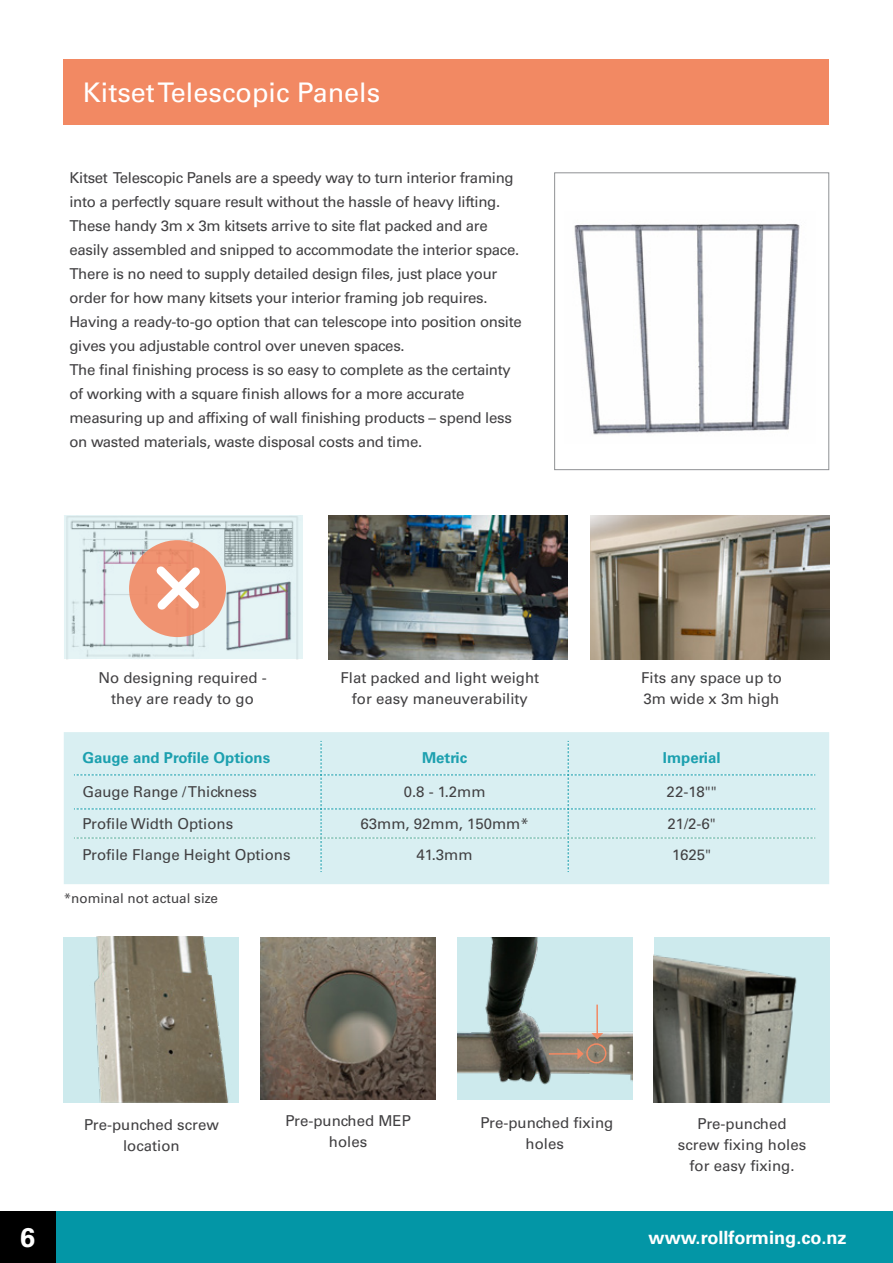
<style>
.page{position:relative;width:893px;height:1263px;background:#fff}
.page>*{position:absolute;margin:0;border:0;box-sizing:border-box;transform-origin:0 0}
.t1{font:27px "Univers LT Std";color:#fff}
.t2{font:700 27px "Univers LT Std";color:#fff}
.t3{font:700 18.3px "Univers LT Std";color:#fff}
.t4{font:15px/24px "Univers LT Std";letter-spacing:-.02em;color:#414042}
.t5{font:15px/21px "Univers LT Std";color:#414042;text-align:center}
.t6{font:700 15px "Univers LT Std";color:#1ca0af}
.t7{font:13.5px "Univers LT Std";color:#414042}
</style>
<div class="page">
<div style="left:0;top:1211px;width:893px;height:52px;background:#0396a6"></div>
<div style="left:0;top:1211px;width:55px;height:52px;background:#000"></div>
<div style="left:64px;top:60px;width:765px;height:65px;background:#f28963"></div>
<img style="left:574px;top:224px;width:226px;height:211px">
<div style="left:554px;top:172px;width:275px;height:298px;border:1px solid #8f9194"></div>
<img style="left:64px;top:515px;width:238px;height:144px">
<img style="left:329px;top:515px;width:238px;height:144px">
<img style="left:591px;top:515px;width:238px;height:144px">
<img style="left:64px;top:936px;width:175px;height:166px">
<img style="left:457px;top:937px;width:175px;height:163px">
<hr style="left:549px;top:1053px;width:29px;height:2px;background:#f28963">
<svg style="left:577px;top:1048px;width:7px;height:12px"></svg>
<hr style="left:596px;top:1004px;width:2px;height:30px;background:#f28963">
<svg style="left:591px;top:1033px;width:12px;height:6px"></svg>
<div style="left:586px;top:1043px;width:20px;height:20px;border:2px solid #f28963;border-radius:50%"></div>
<img style="left:260px;top:937px;width:176px;height:162px">
<div style="left:129px;top:540px;width:97px;height:97px;background:#f09371;border-radius:50%"></div>
<svg style="left:156px;top:562px;width:44px;height:48px"></svg>
<div style="left:64px;top:732px;width:765px;height:152px;background:#d9eff2"></div>
<div style="left:74px;top:741px;width:741px;height:131px;background:#d9eff2"></div>
<img style="left:654px;top:937px;width:175px;height:166px">
<h1 class="t1" style="left:83px;top:76px;width:299px">Kitset Telescopic Panels</h1>
<p class="t4" style="left:69px;top:165px;width:454px">Kitset Telescopic Panels are a speedy way to turn interior framing into a perfectly square result without the hassle of heavy lifting.<br>These handy 3m x 3m kitsets arrive to site flat packed and are easily assembled and snipped to accommodate the interior space.<br>There is no need to supply detailed design files, just place your order for how many kitsets your interior framing job requires.<br>Having a ready-to-go option that can telescope into position onsite gives you adjustable control over uneven spaces.<br>The final finishing process is so easy to complete as the certainty of working with a square finish allows for a more accurate measuring up and affixing of wall finishing products – spend less on wasted materials, waste disposal costs and time.</p>
<p class="t5" style="left:98px;top:667px;width:170px">No designing required - they are ready to go</p>
<p class="t5" style="left:340px;top:668px;width:200px">Flat packed and light weight for easy maneuverability</p>
<p class="t5" style="left:641px;top:668px;width:142px;text-align:left">Fits any space up to<br>3m wide x 3m high</p>
<p class="t6" style="left:82px;top:749px;width:189px">Gauge and Profile Options</p>
<p class="t6" style="left:422px;top:749px;width:47px">Metric</p>
<p class="t6" style="left:663px;top:749px;width:59px">Imperial</p>
<p class="t5" style="left:82px;top:782px;width:176px">Gauge Range / Thickness</p>
<p class="t4" style="left:404px;top:780px;width:83px">0.8 - 1.2mm</p>
<p class="t4" style="left:667px;top:780px;width:52px">22-18""</p>
<p class="t5" style="left:82px;top:813px;width:152px">Profile Width Options</p>
<p class="t5" style="left:361px;top:813px;width:170px">63mm, 92mm, 150mm*</p>
<p class="t4" style="left:667px;top:812px;width:50px">21/2-6"</p>
<p class="t5" style="left:82px;top:845px;width:210px">Profile Flange Height Options</p>
<p class="t4" style="left:417px;top:843px;width:58px">41.3mm</p>
<p class="t4" style="left:672px;top:843px;width:41px">1625"</p>
<p class="t7" style="left:64px;top:890px;width:156px">*nominal not actual size</p>
<p class="t5" style="left:84px;top:1114px;width:136px">Pre-punched screw location</p>
<p class="t5" style="left:285px;top:1111px;width:127px">Pre-punched MEP holes</p>
<p class="t5" style="left:480px;top:1112px;width:135px">Pre-punched fixing holes</p>
<p class="t5" style="left:678px;top:1113px;width:130px">Pre-punched screw fixing holes for easy fixing.</p>
<h1 class="t2" style="left:20px;top:1221px;width:17px">36</h1>
<p class="t3" style="left:648px;top:1226px;width:200px">www.rollforming.co.nz</p>
</div>
